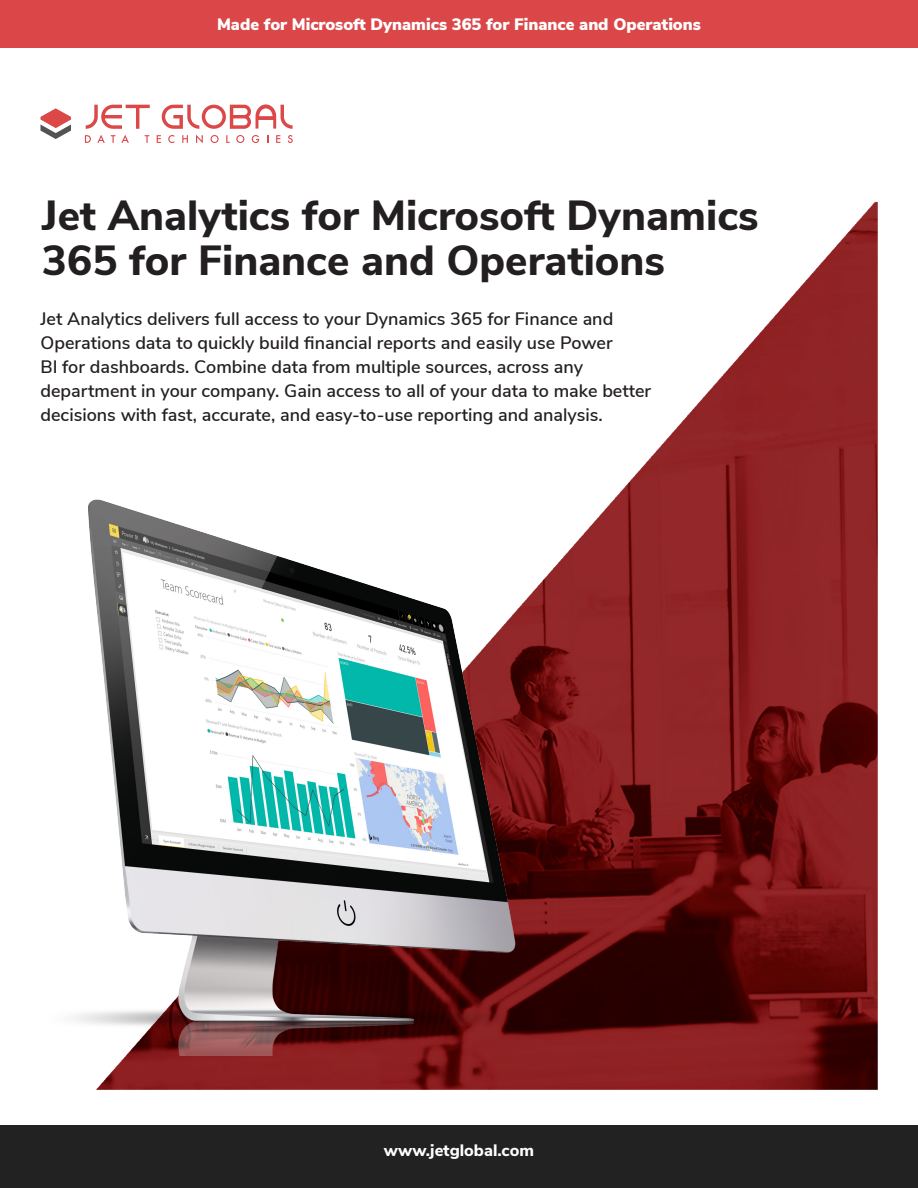
<style>
.page{position:relative;width:918px;height:1188px;background:#fff}
.page>*{position:absolute;margin:0;border:0;box-sizing:border-box;transform-origin:0 0}
.t1{font:800 42px/45px "Nunito Sans";color:#231f20}
.t2{font:600 18px/24px "Nunito Sans";color:#231f20}
.t3{font:900 16.5px "Nunito Sans";color:#fff}
.t4{font:800 16.5px "Nunito Sans";color:#fff}
</style>
<div class="page">
<img style="left:0;top:47px;width:916px;height:1141px">
<img style="left:49px;top:490px;width:475px;height:565px">
<div style="left:0;top:0;width:918px;height:47px;background:#db4748"></div>
<p class="t3" style="left:217px;top:12px;width:485px">Made for Microsoft Dynamics 365 for Finance and Operations</p>
<p class="t1" style="left:42px;top:191px;width:718px">Jet Analytics for Microsoft Dynamics<br>365 for Finance and Operations</p>
<p class="t2" style="left:40px;top:306px;width:612px">Jet Analytics delivers full access to your Dynamics 365 for Finance and Operations data to quickly build financial reports and easily use Power<br>BI for dashboards. Combine data from multiple sources, across any department in your company. Gain access to all of your data to make better decisions with fast, accurate, and easy-to-use reporting and analysis.</p>
<p class="t4" style="left:384px;top:1138px;width:152px">www.jetglobal.com</p>
</div>
